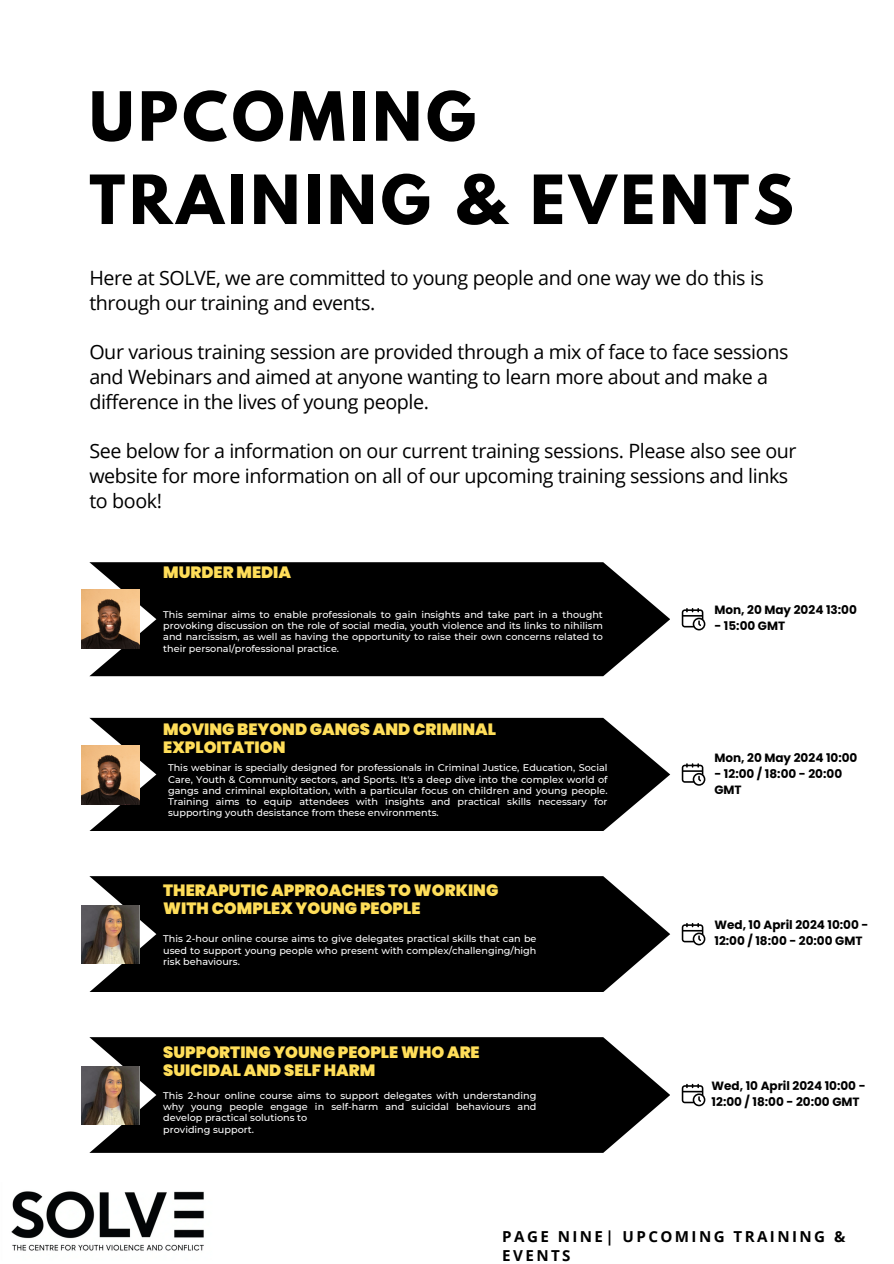
<style>
.page{position:relative;width:894px;height:1264px;background:#fff}
.page>*{position:absolute;margin:0;border:0;box-sizing:border-box;transform-origin:0 0}
.t1{font:700 60px/83.2px "League Spartan";letter-spacing:.07em;color:#000}
.t2{font:19.65px/24.8px "Open Sans";letter-spacing:-.02em;color:#000}
.t3{font:900 16.35px/18px "Poppins";color:#ffde59}
.t4{font:700 15.15px/19.2px "Open Sans";letter-spacing:.16em;color:#000}
.t5{font:700 12px/16px "Poppins";color:#000}
.t6{font:500 9.6px/11.2px "Montserrat";color:#fff;text-align:justify}
</style>
<div class="page">
<img style="left:11px;top:1191px;width:193px;height:60px">
<svg style="left:89px;top:562px;width:581px;height:114px;fill:#000"></svg>
<svg style="left:89px;top:718px;width:581px;height:113px;fill:#000"></svg>
<svg style="left:89px;top:876px;width:581px;height:116px;fill:#000"></svg>
<svg style="left:89px;top:1037px;width:580px;height:115px;fill:#000"></svg>
<svg style="left:681px;top:608px;width:24px;height:22px"></svg>
<svg style="left:681px;top:763px;width:24px;height:22px"></svg>
<svg style="left:681px;top:923px;width:24px;height:22px"></svg>
<svg style="left:681px;top:1083px;width:24px;height:23px"></svg>
<img style="left:82px;top:590px;width:57px;height:58px">
<img style="left:82px;top:745px;width:57px;height:59px">
<img style="left:82px;top:905px;width:57px;height:58px">
<img style="left:82px;top:1066px;width:57px;height:57px">
<h2 class="t1" style="left:89px;top:83px;width:705px">UPCOMING<br>TRAINING &amp; EVENTS</h2>
<h2 class="t2" style="left:89px;top:265px;width:676px">Here at SOLVE, we are committed to young people and one way we do this is through our training and events.</h2>
<h3 class="t2" style="left:89px;top:339px;width:700px">Our various training session are provided through a mix of face to face sessions and Webinars and aimed at anyone wanting to learn more about and make a difference in the lives of young people.</h3>
<p class="t2" style="left:89px;top:438px;width:708px">See below for a information on our current training sessions. Please also see our website for more information on all of our upcoming training sessions and links to book!</p>
<p class="t3" style="left:163px;top:563px;width:129px">MURDER MEDIA</p>
<p class="t6" style="left:163px;top:608px;width:441px">This seminar aims to enable professionals to gain insights and take part in a thought provoking discussion on the role of social media, youth violence and its links to nihilism and narcissism, as well as having the opportunity to raise their own concerns related to their personal/professional practice.</p>
<h4 class="t5" style="left:714px;top:602px;width:144px">Mon, 20 May 2024 13:00</h4>
<h4 class="t5" style="left:714px;top:618px;width:72px">- 15:00 GMT</h4>
<h3 class="t3" style="left:163px;top:720px;width:334px">MOVING BEYOND GANGS AND CRIMINAL<br>EXPLOITATION</h3>
<p class="t6" style="left:168px;top:762px;width:441px">This webinar is specially designed for professionals in Criminal Justice, Education, Social Care, Youth &amp; Community sectors, and Sports. It's a deep dive into the complex world of gangs and criminal exploitation, with a particular focus on children and young people.<br>Training aims to equip attendees with insights and practical skills necessary for supporting youth desistance from these environments.</p>
<p class="t3" style="left:163px;top:880px;width:336px">THERAPUTIC APPROACHES TO WORKING<br>WITH COMPLEX YOUNG PEOPLE</p>
<h4 class="t6" style="left:163px;top:933px;width:374px">This 2-hour online course aims to give delegates practical skills that can be used to support young people who present with complex/challenging/high risk behaviours.</h4>
<p class="t3" style="left:163px;top:1042px;width:318px">SUPPORTING YOUNG PEOPLE WHO ARE<br>SUICIDAL AND SELF HARM</p>
<p class="t6" style="left:163px;top:1089px;width:374px">This 2-hour online course aims to support delegates with understanding why young people engage in self-harm and suicidal behaviours and develop practical solutions to</p>
<p class="t6" style="left:163px;top:1123px;width:92px">providing support.</p>
<p class="t5" style="left:714px;top:750px;width:144px">Mon, 20 May 2024 10:00</p>
<p class="t5" style="left:714px;top:766px;width:129px">- 12:00 / 18:00 - 20:00<br>GMT</p>
<h3 class="t5" style="left:714px;top:916px;width:155px">Wed, 10 April 2024 10:00 -<br>12:00 / 18:00 - 20:00 GMT</h3>
<h4 class="t5" style="left:711px;top:1077px;width:155px">Wed, 10 April 2024 10:00 -<br>12:00 / 18:00 - 20:00 GMT</h4>
<h2 class="t4" style="left:502px;top:1226px;width:344px">PAGE NINE| UPCOMING TRAINING &amp;<br>EVENTS</h2>
</div>
